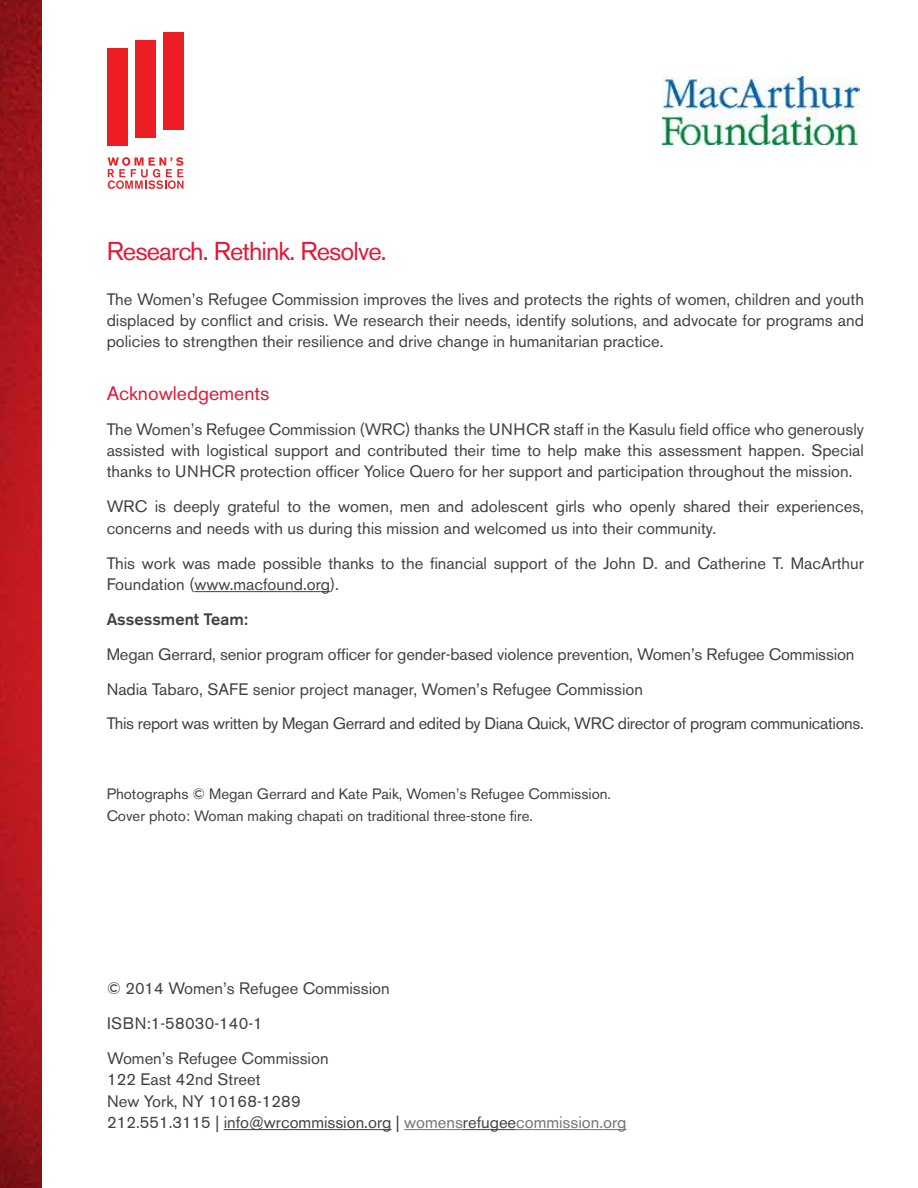
<style>
.page{position:relative;width:918px;height:1188px;background:#fff}
.page>*{position:absolute;margin:0;border:0;box-sizing:border-box;transform-origin:0 0}
.t1{font:25.65px "Akzidenz Grotesk BE";letter-spacing:-.035em;color:#e31837}
.Head_2{font:19.5px "Akzidenz Grotesk BE";color:#e31837}
.t2{font:16.5px/21.3px "Akzidenz Grotesk BE";color:#414042;text-align:justify}
.t3{font:16.5px "Akzidenz Grotesk BE";letter-spacing:-.02em;color:#414042}
.t4{font:16.5px "Akzidenz Grotesk BE";letter-spacing:.02em;color:#414042}
.t5{font:500 16.5px "Akzidenz Grotesk BE";color:#414042}
.t6{font:15px "Akzidenz Grotesk BE";color:#414042}
.s1{color:#727476}
</style>
<div class="page">
<div style="left:135px;top:40px;width:21px;height:97px;background:#ed1d24"></div>
<div style="left:108px;top:48px;width:20px;height:97px;background:#ed1d24"></div>
<div style="left:163px;top:32px;width:20px;height:97px;background:#ed1d24"></div>
<svg style="left:108px;top:157px;width:75px;height:32px"></svg>
<img style="left:662px;top:76px;width:197px;height:69px">
<hr style="left:194px;top:591px;width:136px;height:1px;background:#414042">
<hr style="left:224px;top:1129px;width:167px;height:1px;background:#414042">
<hr style="left:404px;top:1129px;width:59px;height:1px;background:#727476">
<hr style="left:463px;top:1129px;width:53px;height:1px;background:#414042">
<hr style="left:516px;top:1129px;width:111px;height:1px;background:#727476">
<img style="left:0;top:0;width:42px;height:1188px">
<p class="t1" style="left:107px;top:236px;width:282px">Research. Rethink. Resolve.</p>
<p class="t2" style="left:107px;top:288px;width:759px">The Women’s Refugee Commission improves the lives and protects the rights of women, children and youth displaced by conflict and crisis. We research their needs, identify solutions, and advocate for programs and policies to strengthen their resilience and drive change in humanitarian practice.</p>
<p class="Head_2" style="left:107px;top:381px;width:164px">Acknowledgements</p>
<p class="t2" style="left:107px;top:418px;width:759px">The Women’s Refugee Commission (WRC) thanks the UNHCR staff in the Kasulu field office who generously assisted with logistical support and contributed their time to help make this assessment happen. Special thanks to UNHCR protection officer Yolice Quero for her support and participation throughout the mission.</p>
<p class="t2" style="left:107px;top:496px;width:759px">WRC is deeply grateful to the women, men and adolescent girls who openly shared their experiences, concerns and needs with us during this mission and welcomed us into their community.</p>
<p class="t2" style="left:107px;top:552px;width:759px">This work was made possible thanks to the financial support of the John D. and Catherine T. MacArthur<br>Foundation (www.macfound.org).</p>
<p class="t5" style="left:107px;top:609px;width:143px">Assessment Team:</p>
<p class="t2" style="left:107px;top:643px;width:749px">Megan Gerrard, senior program officer for gender-based violence prevention, Women’s Refugee Commission</p>
<p class="t2" style="left:107px;top:678px;width:538px">Nadia Tabaro, SAFE senior project manager, Women’s Refugee Commission</p>
<p class="t3" style="left:107px;top:714px;width:759px">This report was written by Megan Gerrard and edited by Diana Quick, WRC director of program communications.</p>
<p class="t6" style="left:107px;top:785px;width:506px">Photographs © Megan Gerrard and Kate Paik, Women’s Refugee Commission.</p>
<p class="t6" style="left:107px;top:806px;width:428px">Cover photo: Woman making chapati on traditional three-stone fire.</p>
<p class="t2" style="left:107px;top:978px;width:284px">© 2014 Women’s Refugee Commission</p>
<p class="t4" style="left:107px;top:1013px;width:157px">ISBN:1-58030-140-1</p>
<p class="t2" style="left:107px;top:1047px;width:223px">Women’s Refugee Commission</p>
<p class="t2" style="left:107px;top:1069px;width:155px">122 East 42nd Street</p>
<p class="t2" style="left:107px;top:1090px;width:195px">New York, NY 10168-1289</p>
<p class="t2" style="left:107px;top:1112px;width:521px">212.551.3115 | info@wrcommission.org | <span class="s1">womens</span>refugee<span class="s1">commission.org</span></p>
</div>
